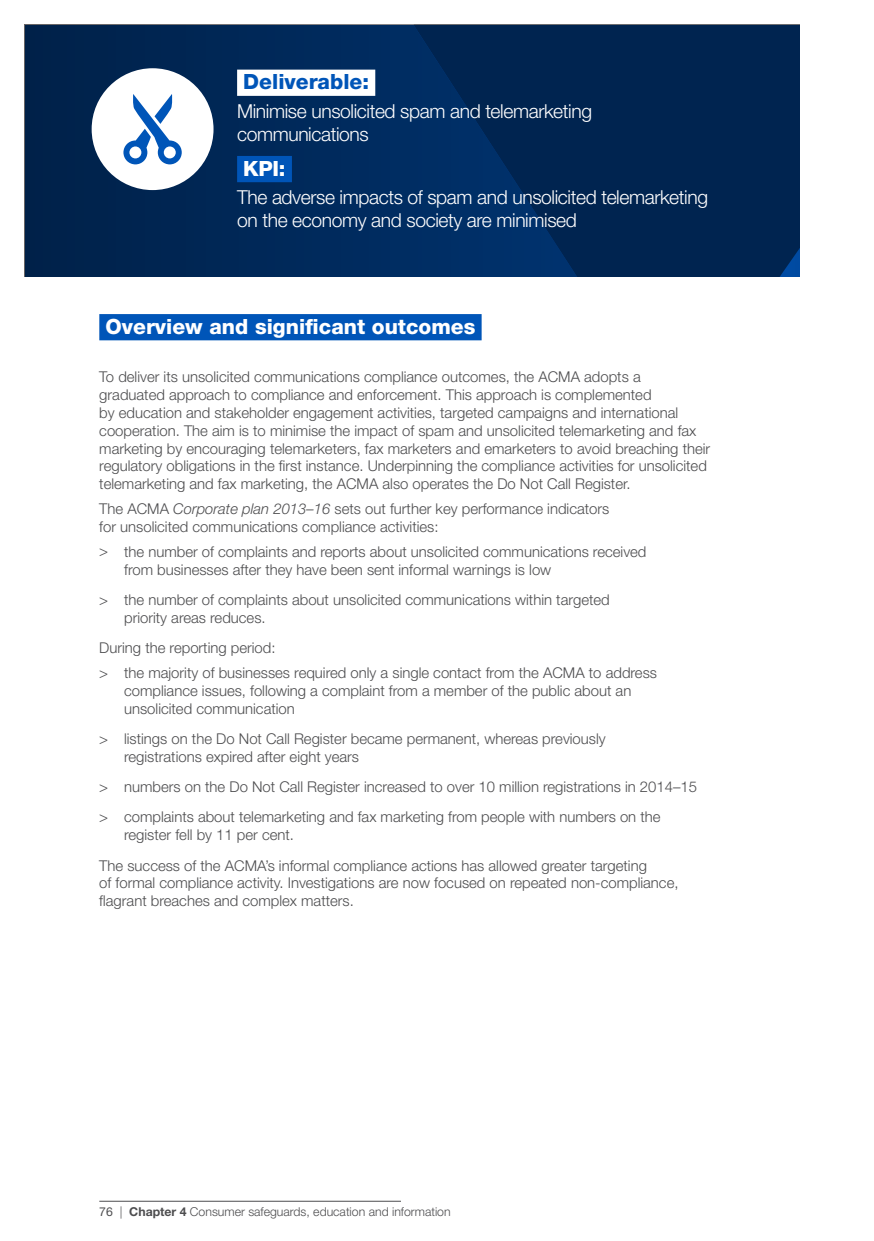
<style>
.page{position:relative;width:874px;height:1241px;background:#fff}
.page>*{position:absolute;margin:0;border:0;box-sizing:border-box;transform-origin:0 0}
.ACM_BodyHeader01{font:800 21px "Helvetica Neue LT Std";color:#fff}
.ACM_Deliverables_Hea{font:800 21px "Helvetica Neue LT Std";color:#0055b8}
.ACM_KPI_Header{font:800 21px "Helvetica Neue LT Std";color:#fff}
.ACM_Deliverables_Bod{font:300 19.25px/23.1px "Helvetica Neue LT Std";letter-spacing:-.02em;color:#fff}
.ACM_BodyText{font:300 14.88px/17.8px "Helvetica Neue LT Std";color:#4d4d4f}
.t1{font:300 12.25px "Helvetica Neue LT Std";color:#4d4d4f}
.s1{font-style:italic}
.s2{font-weight:400}
.s3{font-weight:700}
</style>
<div class="page">
<div style="left:99px;top:314px;width:382px;height:26px;background:#0055b8"></div>
<div style="left:674px;top:25px;width:125px;height:252px;background:#002450"></div>
<svg style="left:25px;top:25px;width:649px;height:252px;background:#002756"></svg>
<div style="left:92px;top:68px;width:121px;height:122px;background:#fff;border-radius:50%"></div>
<div style="left:237px;top:70px;width:138px;height:26px;background:#fff"></div>
<div style="left:237px;top:156px;width:55px;height:26px;background:#0055b8"></div>
<svg style="left:123px;top:94px;width:59px;height:70px"></svg>
<hr style="left:99px;top:1200px;width:302px;height:1px;background:#4d4d4f">
<p class="ACM_Deliverables_Hea" style="left:243px;top:69px;width:127px">Deliverable:</p>
<p class="ACM_Deliverables_Bod" style="left:237px;top:99px;width:356px">Minimise unsolicited spam and telemarketing communications</p>
<p class="ACM_KPI_Header" style="left:243px;top:156px;width:43px">KPI:</p>
<p class="ACM_Deliverables_Bod" style="left:237px;top:185px;width:472px">The adverse impacts of spam and unsolicited telemarketing on the economy and society are minimised</p>
<h4 class="ACM_BodyHeader01" style="left:105px;top:314px;width:371px">Overview and significant outcomes</h4>
<p class="ACM_BodyText" style="left:99px;top:367px;width:612px">To deliver its unsolicited communications compliance outcomes, the ACMA adopts a<br>graduated approach to compliance and enforcement. This approach is complemented<br>by education and stakeholder engagement activities, targeted campaigns and international cooperation. The aim is to minimise the impact of spam and unsolicited telemarketing and fax marketing by encouraging telemarketers, fax marketers and emarketers to avoid breaching their regulatory obligations in the first instance. Underpinning the compliance activities for unsolicited telemarketing and fax marketing, the ACMA also operates the Do Not Call Register.</p>
<p class="ACM_BodyText" style="left:99px;top:499px;width:511px">The ACMA <span class="s1">Corporate plan 2013–16</span> sets out further key performance indicators for unsolicited communications compliance activities:</p>
<p class="ACM_BodyText" style="left:124px;top:542px;width:523px;text-indent:-25px">&gt; the number of complaints and reports about unsolicited communications received from businesses after they have been sent informal warnings is low</p>
<p class="ACM_BodyText" style="left:124px;top:590px;width:487px;text-indent:-25px">&gt; the number of complaints about unsolicited communications within targeted priority areas reduces.</p>
<p class="ACM_BodyText" style="left:99px;top:638px;width:178px">During the reporting period:</p>
<p class="ACM_BodyText" style="left:124px;top:663px;width:534px;text-indent:-25px">&gt; the majority of businesses required only a single contact from the ACMA to address compliance issues, following a complaint from a member of the public about an unsolicited communication</p>
<p class="ACM_BodyText" style="left:124px;top:729px;width:483px;text-indent:-25px">&gt; listings on the Do Not Call Register became permanent, whereas previously registrations expired after eight years</p>
<p class="ACM_BodyText" style="left:99px;top:777px;width:599px">&gt; numbers on the Do Not Call Register increased to over 10 million registrations in 2014–15</p>
<p class="ACM_BodyText" style="left:124px;top:807px;width:537px;text-indent:-25px">&gt; complaints about telemarketing and fax marketing from people with numbers on the register fell by 11 per cent.</p>
<p class="ACM_BodyText" style="left:99px;top:855px;width:580px">The success of the ACMA’s informal compliance actions has allowed greater targeting<br>of formal compliance activity. Investigations are now focused on repeated non-compliance, flagrant breaches and complex matters.</p>
<p class="t1" style="left:99px;top:1204px;width:353px"><span class="s2">76</span> | <span class="s3">Chapter 4</span> Consumer safeguards, education and information</p>
</div>
